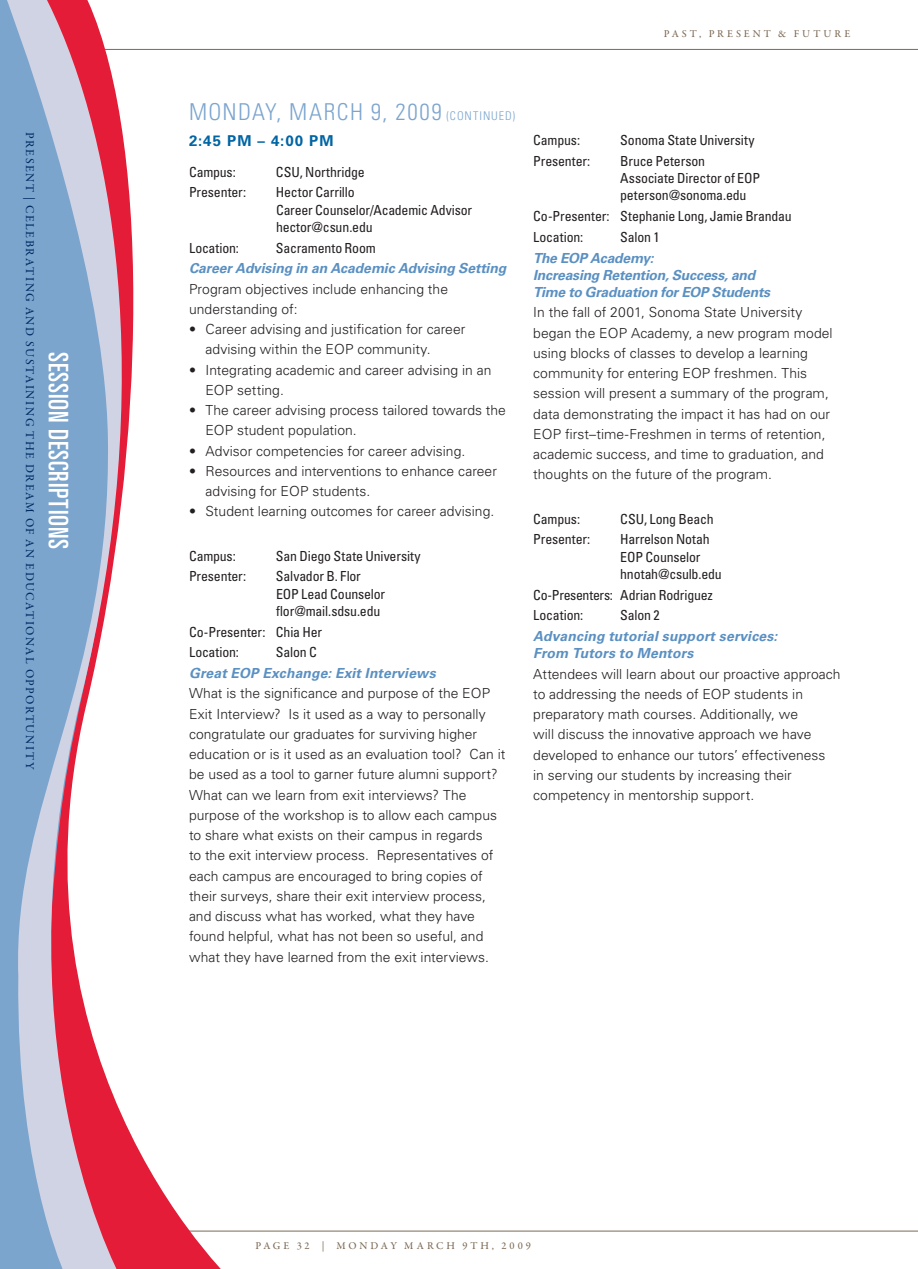
<style>
.page{position:relative;width:918px;height:1269px;background:#fff}
.page>*{position:absolute;margin:0;border:0;box-sizing:border-box;transform-origin:0 0}
.body_text{font:ultra-condensed 27px "Univers LT Std";letter-spacing:.03em;color:#fff}
.Header_Past{font:300 condensed 23.25px "Univers LT Std";letter-spacing:.06em;color:#7ca5ce}
.Times_for_Session_De{font:700 15px "Univers LT Std";letter-spacing:.075em;color:#0065a4}
.body_text-2{font:300 13.8px/20.2px "Univers LT Std";color:#231f20}
.body_text_presentors{font:condensed 13.8px/17.2px "Univers LT Std";letter-spacing:-.015em;color:#231f20}
.body_text_list{font:300 13.8px/20.2px "Univers LT Std";color:#231f20}
.Subhead_Session_titl{font:italic 700 13.8px/17.2px "Univers LT Std";letter-spacing:-.005em;color:#5a90c2}
.Subhead_Session_titl-2{font:italic 700 13.8px/17.2px "Univers LT Std";letter-spacing:.015em;color:#5a90c2}
.t1{font:500 12px "Garamond Premr Pro";letter-spacing:.13em;color:#002c62}
.t2{font:500 10.5px "Garamond Premr Pro";letter-spacing:.28em;color:#7c6954}
.s1{font-size:12px}
</style>
<div class="page">
<hr style="left:0;top:1231px;width:918px;height:1px;background:#7c6954">
<hr style="left:0;top:49px;width:918px;height:1px;background:#7c6954">
<svg style="left:159px;top:48px;width:80px;height:1221px"></svg>
<svg style="left:0;top:0;width:159px;height:1269px"></svg>
<p class="t2" style="left:664px;top:27px;width:188px">PAST, PRESENT &amp; FUTURE</p>
<p class="Header_Past" style="left:189px;top:98px;width:328px">MONDAY, MARCH 9, 2009 <span class="s1">(CONTINUED)</span></p>
<p class="t1" style="left:37px;top:132px;width:639px;rotate:90deg">PRESENT | CELEBRATING AND SUSTAINING THE DREAM OF AN EDUCATIONAL OPPORTUNITY</p>
<p class="Times_for_Session_De" style="left:189px;top:132px;width:144px">2:45 pm – 4:00 pm</p>
<p class="body_text_presentors" style="left:189px;top:163px;width:48px">Campus:</p>
<p class="body_text_presentors" style="left:276px;top:163px;width:90px">CSU, Northridge</p>
<p class="body_text_presentors" style="left:189px;top:184px;width:59px">Presenter:</p>
<p class="body_text_presentors" style="left:276px;top:184px;width:198px">Hector Carrillo<br>Career Counselor/Academic Advisor hector@csun.edu</p>
<p class="body_text_presentors" style="left:189px;top:239px;width:52px">Location:</p>
<p class="body_text_presentors" style="left:276px;top:239px;width:101px">Sacramento Room</p>
<p class="Subhead_Session_titl" style="left:189px;top:260px;width:319px">Career Advising in an Academic Advising Setting</p>
<p class="body_text-2" style="left:189px;top:279px;width:261px">Program objectives include enhancing the understanding of:</p>
<p class="body_text_list" style="left:206px;top:319px;width:261px;text-indent:-16px">• Career advising and justification for career advising within the EOP community.</p>
<p class="body_text_list" style="left:206px;top:360px;width:287px;text-indent:-16px">• Integrating academic and career advising in an<br>EOP setting.</p>
<p class="body_text_list" style="left:206px;top:400px;width:302px;text-indent:-16px">• The career advising process tailored towards the<br>EOP student population.</p>
<p class="body_text_list" style="left:189px;top:441px;width:278px">• Advisor competencies for career advising.</p>
<p class="body_text_list" style="left:206px;top:461px;width:293px;text-indent:-16px">• Resources and interventions to enhance career advising for EOP students.</p>
<p class="body_text_list" style="left:189px;top:501px;width:307px">• Student learning outcomes for career advising.</p>
<p class="body_text_presentors" style="left:189px;top:547px;width:48px">Campus:</p>
<p class="body_text_presentors" style="left:276px;top:547px;width:146px">San Diego State University</p>
<p class="body_text_presentors" style="left:189px;top:568px;width:59px">Presenter:</p>
<p class="body_text_presentors" style="left:276px;top:568px;width:111px">Salvador B. Flor<br>EOP Lead Counselor flor@mail.sdsu.edu</p>
<p class="body_text_presentors" style="left:189px;top:623px;width:135px">Co-Presenter: Chia Her</p>
<p class="body_text_presentors" style="left:189px;top:644px;width:52px">Location:</p>
<p class="body_text_presentors" style="left:276px;top:644px;width:43px">Salon C</p>
<p class="Subhead_Session_titl" style="left:189px;top:665px;width:248px">Great EOP Exchange: Exit Interviews</p>
<p class="body_text-2" style="left:189px;top:683px;width:318px">What is the significance and purpose of the EOP Exit Interview? Is it used as a way to personally congratulate our graduates for surviving higher education or is it used as an evaluation tool? Can it be used as a tool to garner future alumni support?<br>What can we learn from exit interviews? The purpose of the workshop is to allow each campus to share what exists on their campus in regards<br>to the exit interview process. Representatives of each campus are encouraged to bring copies of their surveys, share their exit interview process, and discuss what has worked, what they have found helpful, what has not been so useful, and what they have learned from the exit interviews.</p>
<p class="body_text" style="left:74px;top:352px;width:198px;rotate:90deg">SESSION DESCRIPTIONS</p>
<p class="body_text_presentors" style="left:533px;top:131px;width:48px">Campus:</p>
<p class="body_text_presentors" style="left:620px;top:131px;width:136px">Sonoma State University</p>
<p class="body_text_presentors" style="left:533px;top:152px;width:59px">Presenter:</p>
<p class="body_text_presentors" style="left:620px;top:152px;width:141px">Bruce Peterson<br>Associate Director of EOP peterson@sonoma.edu</p>
<p class="body_text_presentors" style="left:533px;top:207px;width:260px">Co-Presenter: Stephanie Long, Jamie Brandau</p>
<p class="body_text_presentors" style="left:533px;top:228px;width:52px">Location:</p>
<p class="body_text_presentors" style="left:620px;top:228px;width:41px">Salon 1</p>
<p class="Subhead_Session_titl" style="left:533px;top:249px;width:238px">The EOP Academy:<br>Increasing Retention, Success, and<br>Time to Graduation for EOP Students</p>
<p class="body_text-2" style="left:533px;top:302px;width:301px">In the fall of 2001, Sonoma State University began the EOP Academy, a new program model using blocks of classes to develop a learning community for entering EOP freshmen. This session will present a summary of the program, data demonstrating the impact it has had on our EOP first–time-Freshmen in terms of retention, academic success, and time to graduation, and thoughts on the future of the program.</p>
<p class="body_text_presentors" style="left:533px;top:510px;width:48px">Campus:</p>
<p class="body_text_presentors" style="left:620px;top:510px;width:95px">CSU, Long Beach</p>
<p class="body_text_presentors" style="left:533px;top:531px;width:59px">Presenter:</p>
<p class="body_text_presentors" style="left:620px;top:531px;width:103px">Harrelson Notah<br>EOP Counselor hnotah@csulb.edu</p>
<p class="body_text_presentors" style="left:533px;top:586px;width:181px">Co-Presenters: Adrian Rodriguez</p>
<p class="body_text_presentors" style="left:533px;top:607px;width:52px">Location:</p>
<p class="body_text_presentors" style="left:620px;top:607px;width:41px">Salon 2</p>
<p class="Subhead_Session_titl-2" style="left:533px;top:628px;width:246px">Advancing tutorial support services:<br>From Tutors to Mentors</p>
<p class="body_text-2" style="left:533px;top:664px;width:309px">Attendees will learn about our proactive approach to addressing the needs of EOP students in preparatory math courses. Additionally, we<br>will discuss the innovative approach we have developed to enhance our tutors’ effectiveness<br>in serving our students by increasing their competency in mentorship support.</p>
<p class="t2" style="left:255px;top:1239px;width:104px">PAGE 32 | MONDA</p>
<p class="t2" style="left:390px;top:1239px;width:37px">Y M ARC</p>
<p class="t2" style="left:446px;top:1239px;width:86px">H 9TH, 2009</p>
</div>
